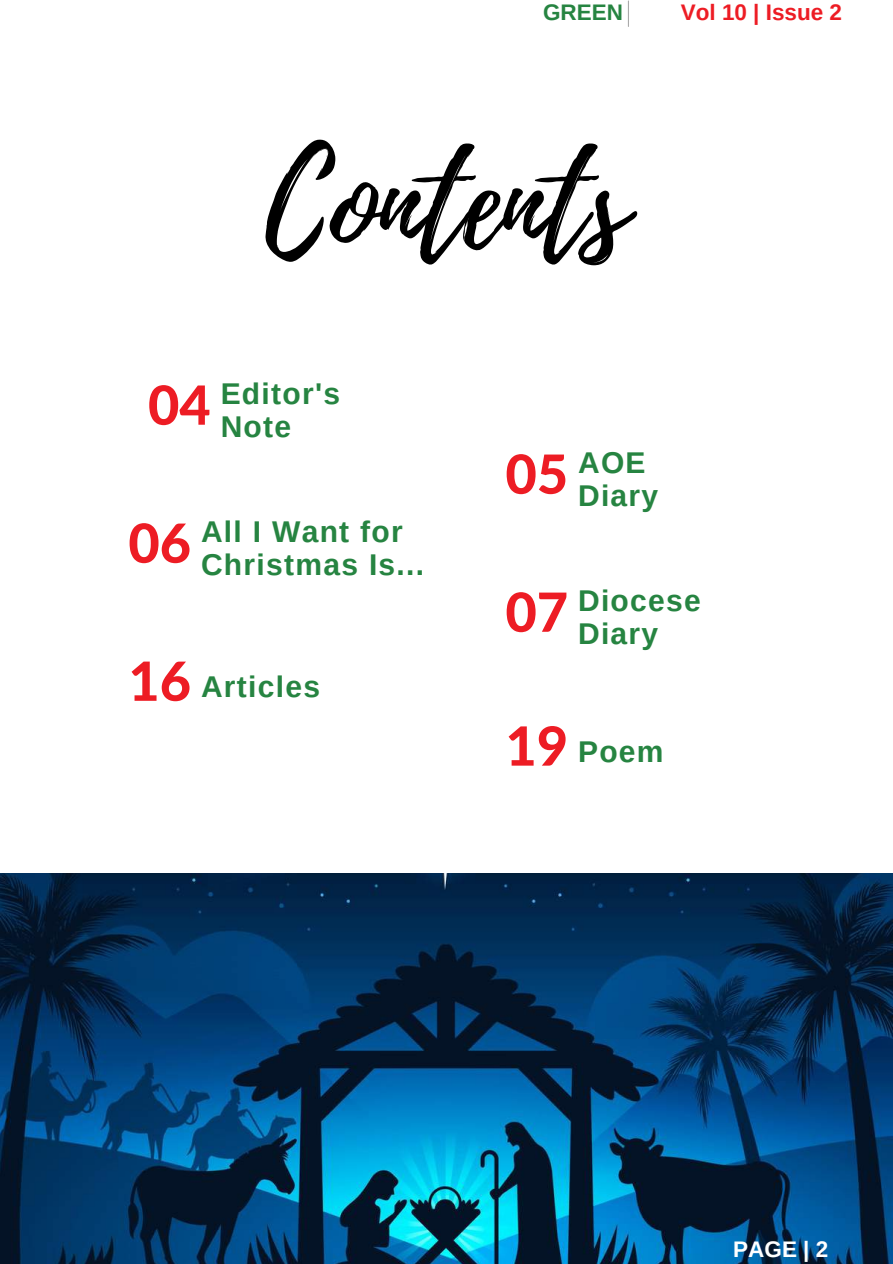
<style>
.page{position:relative;width:893px;height:1264px;background:#fff}
.page>*{position:absolute;margin:0;border:0;box-sizing:border-box;transform-origin:0 0}
.t1{font:128.4px "Playlist Script";color:#000}
.t2{font:700 30px/32.7px "Arimo";letter-spacing:.045em;color:#268441}
.t3{font:700 22.5px "Arimo";color:#ed1c24}
.t4{font:700 22.5px "Arimo";color:#fff}
.t5{font:700 22.5px "Arimo";color:#268441}
.s1{font-family:"Lato Latin";font-weight:800;font-size:54px;color:#ed1c24}
</style>
<div class="page">
<hr style="left:627px;top:1px;width:2px;height:25px;background:#aaa">
<img style="left:0;top:873px;width:892px;height:390px">
<p class="t5" style="left:543px;top:0;width:81px">GREEN</p>
<p class="t3" style="left:680px;top:0;width:163px">Vol 10 | Issue 2</p>
<h1 class="t1" style="left:265px;top:112px;width:363px">Contents</h1>
<p class="t2" style="left:221px;top:377px;width:121px;text-indent:-73px"><span class="s1">04</span> Editor's<br>Note</p>
<p class="t2" style="left:201px;top:515px;width:225px;text-indent:-73px"><span class="s1">06</span> All I Want for<br>Christmas Is...</p>
<p class="t2" style="left:128px;top:669px;width:193px"><span class="s1">16</span> Articles</p>
<p class="t2" style="left:578px;top:446px;width:82px;text-indent:-73px"><span class="s1">05</span> AOE<br>Diary</p>
<p class="t2" style="left:578px;top:584px;width:124px;text-indent:-73px"><span class="s1">07</span> Diocese<br>Diary</p>
<p class="t2" style="left:505px;top:734px;width:160px"><span class="s1">19</span> Poem</p>
<p class="t4" style="left:733px;top:1236px;width:96px">PAGE | 2</p>
</div>
